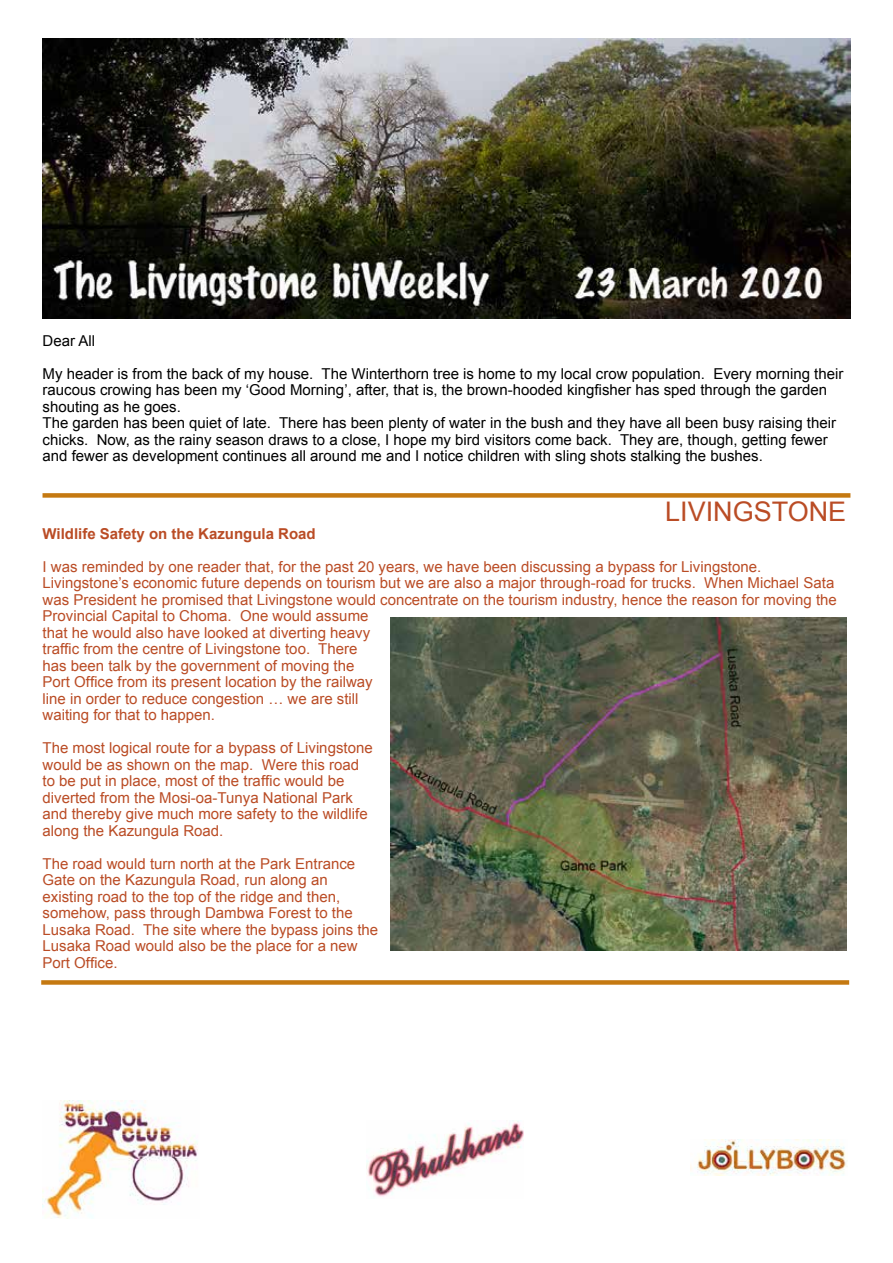
<style>
.page{position:relative;width:893px;height:1263px;background:#fff}
.page>*{position:absolute;margin:0;border:0;box-sizing:border-box;transform-origin:0 0}
.t1{font:27px "Arial";color:#ba4c25}
.t2{font:15px/16.5px "Arial";color:#ba4c25}
.t3{font:15px/16.5px "Arial";color:#000}
.t4{font:700 15px "Arial";color:#ba4c25}
</style>
<div class="page">
<img style="left:43px;top:39px;width:807px;height:280px">
<div style="left:41px;top:980px;width:808px;height:5px;background:#c57911"></div>
<div style="left:43px;top:493px;width:807px;height:5px;background:#c57911"></div>
<img style="left:390px;top:618px;width:456px;height:332px">
<img style="left:690px;top:1139px;width:158px;height:37px">
<img style="left:367px;top:1120px;width:157px;height:77px">
<img style="left:43px;top:1101px;width:155px;height:117px">
<p class="t3" style="left:43px;top:332px;width:54px">Dear All</p>
<p class="t3" style="left:43px;top:365px;width:802px">My header is from the back of my house. The Winterthorn tree is home to my local crow population. Every morning their raucous crowing has been my ‘Good Morning’, after, that is, the brown-hooded kingfisher has sped through the garden shouting as he goes.<br>The garden has been quiet of late. There has been plenty of water in the bush and they have all been busy raising their chicks. Now, as the rainy season draws to a close, I hope my bird visitors come back. They are, though, getting fewer and fewer as development continues all around me and I notice children with sling shots stalking the bushes.</p>
<h1 class="t1" style="left:665px;top:494px;width:183px">LIVINGSTONE</h1>
<p class="t4" style="left:43px;top:523px;width:275px">Wildlife Safety on the Kazungula Road</p>
<p class="t2" style="left:43px;top:558px;width:796px">I was reminded by one reader that, for the past 20 years, we have been discussing a bypass for Livingstone.<br>Livingstone’s economic future depends on tourism but we are also a major through-road for trucks. When Michael Sata was President he promised that Livingstone would concentrate on the tourism industry, hence the reason for moving the Provincial Capital to Choma. One would assume<br>that he would also have looked at diverting heavy<br>traffic from the centre of Livingstone too. There<br>has been talk by the government of moving the<br>Port Office from its present location by the railway<br>line in order to reduce congestion … we are still<br>waiting for that to happen.</p>
<p class="t2" style="left:43px;top:740px;width:332px">The most logical route for a bypass of Livingstone would be as shown on the map. Were this road to be put in place, most of the traffic would be diverted from the Mosi-oa-Tunya National Park and thereby give much more safety to the wildlife along the Kazungula Road.</p>
<p class="t2" style="left:43px;top:855px;width:337px">The road would turn north at the Park Entrance Gate on the Kazungula Road, run along an existing road to the top of the ridge and then, somehow, pass through Dambwa Forest to the Lusaka Road. The site where the bypass joins the Lusaka Road would also be the place for a new Port Office.</p>
</div>
